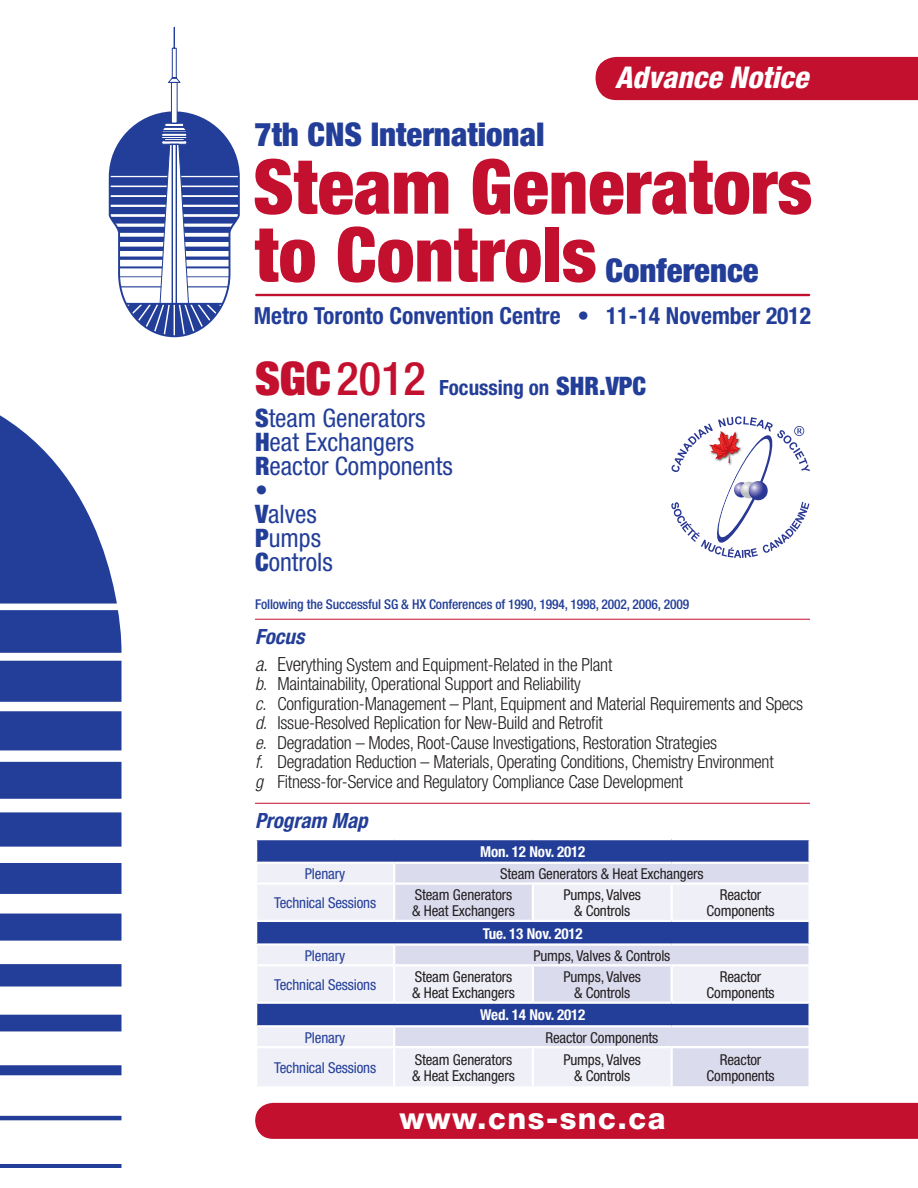
<style>
.page{position:relative;width:918px;height:1188px;background:#fff}
.page>*{position:absolute;margin:0;border:0;box-sizing:border-box;transform-origin:0 0}
.t1{font:900 condensed 75.75px/67.8px "Helvetica Neue";color:#c3102f}
.t2{font:900 condensed 32.85px "Helvetica Neue";color:#233e98}
.t3{font:800 30px "Helvetica Neue";letter-spacing:.05em;color:#fff}
.t4{font:italic 800 condensed 30px "Helvetica Neue";color:#fff}
.t5{font:condensed 25.5px/24px "Helvetica Neue";color:#233e98}
.t6{font:700 condensed 23.55px "Helvetica Neue";color:#233e98}
.t7{font:700 condensed 21px "Helvetica Neue";color:#233e98}
.t8{font:italic 700 condensed 21px "Helvetica Neue";color:#233e98}
.t9{font:300 condensed 18px/19.5px "Helvetica Neue";letter-spacing:-.015em;color:#231f20}
.t10{font:condensed 15px/16.5px "Helvetica Neue";letter-spacing:-.01em;color:#231f20;text-align:center}
.t11{font:condensed 15px "Helvetica Neue";letter-spacing:-.01em;color:#233e98}
.t12{font:700 condensed 15px "Helvetica Neue";letter-spacing:-.01em;color:#fff}
.t13{font:500 condensed 13.5px "Helvetica Neue";letter-spacing:-.01em;color:#233e98}
.s1{font-weight:900;font-stretch:expanded;font-size:46.5px;color:#c3102f}
.s2{font-weight:500;font-size:46.5px;color:#c3102f}
.s3{font-weight:900;font-size:25.5px}
.s4{font-weight:900}
.s5{font-style:italic;font-size:19.5px}
.s6{font-size:19.5px}
.s7{font-style:italic}
</style>
<div class="page">
<svg style="left:108px;top:26px;width:132px;height:312px"></svg>
<hr style="left:256px;top:294px;width:553px;height:2px;background:#c3102f">
<div style="left:255px;top:1103px;width:663px;height:36px;background:#c3102f"></div>
<div style="left:596px;top:57px;width:322px;height:43px;background:#c3102f"></div>
<svg style="left:671px;top:416px;width:139px;height:142px"></svg>
<hr style="left:255px;top:619px;width:555px;height:1px;background:#c3102f">
<div style="left:256px;top:839px;width:554px;height:24px;background:#233e98"></div>
<div style="left:257px;top:864px;width:136px;height:222px;background:#efeff7"></div>
<svg style="left:395px;top:864px;width:413px;height:222px;fill:#dbdbee"></svg>
<svg style="left:257px;top:922px;width:551px;height:103px"></svg>
<hr style="left:255px;top:838px;width:139px;height:2px;background:#fff">
<hr style="left:255px;top:840px;width:2px;height:22px;background:#fff">
<hr style="left:394px;top:838px;width:139px;height:2px;background:#fff">
<hr style="left:533px;top:838px;width:139px;height:2px;background:#fff">
<hr style="left:672px;top:838px;width:139px;height:2px;background:#fff">
<hr style="left:808px;top:840px;width:3px;height:22px;background:#fff">
<hr style="left:255px;top:862px;width:139px;height:2px;background:#fff">
<hr style="left:394px;top:862px;width:139px;height:2px;background:#fff">
<hr style="left:533px;top:862px;width:139px;height:2px;background:#fff">
<hr style="left:672px;top:862px;width:139px;height:2px;background:#fff">
<hr style="left:255px;top:882px;width:139px;height:3px;background:#fff">
<hr style="left:394px;top:882px;width:139px;height:3px;background:#fff">
<hr style="left:533px;top:882px;width:139px;height:3px;background:#fff">
<hr style="left:532px;top:885px;width:2px;height:35px;background:#fff">
<hr style="left:672px;top:882px;width:139px;height:3px;background:#fff">
<hr style="left:670px;top:885px;width:3px;height:35px;background:#fff">
<hr style="left:255px;top:920px;width:139px;height:2px;background:#fff">
<hr style="left:394px;top:920px;width:139px;height:2px;background:#fff">
<hr style="left:533px;top:920px;width:139px;height:2px;background:#fff">
<hr style="left:672px;top:920px;width:139px;height:2px;background:#fff">
<hr style="left:255px;top:943px;width:139px;height:3px;background:#fff">
<hr style="left:394px;top:943px;width:139px;height:3px;background:#fff">
<svg style="left:393px;top:946px;width:2px;height:18px"></svg>
<hr style="left:533px;top:943px;width:139px;height:3px;background:#fff">
<hr style="left:672px;top:943px;width:139px;height:3px;background:#fff">
<hr style="left:255px;top:964px;width:139px;height:2px;background:#fff">
<hr style="left:394px;top:964px;width:139px;height:2px;background:#fff">
<hr style="left:393px;top:966px;width:2px;height:36px;background:#fff">
<hr style="left:533px;top:964px;width:139px;height:2px;background:#fff">
<hr style="left:532px;top:966px;width:2px;height:36px;background:#fff">
<hr style="left:672px;top:964px;width:139px;height:2px;background:#fff">
<hr style="left:670px;top:966px;width:3px;height:36px;background:#fff">
<hr style="left:255px;top:1002px;width:139px;height:2px;background:#fff">
<hr style="left:394px;top:1002px;width:139px;height:2px;background:#fff">
<hr style="left:533px;top:1002px;width:139px;height:2px;background:#fff">
<hr style="left:672px;top:1002px;width:139px;height:2px;background:#fff">
<hr style="left:255px;top:1025px;width:139px;height:2px;background:#fff">
<hr style="left:394px;top:1025px;width:139px;height:2px;background:#fff">
<hr style="left:533px;top:1025px;width:139px;height:2px;background:#fff">
<hr style="left:672px;top:1025px;width:139px;height:2px;background:#fff">
<hr style="left:255px;top:1046px;width:139px;height:2px;background:#fff">
<hr style="left:394px;top:1046px;width:139px;height:2px;background:#fff">
<hr style="left:533px;top:1046px;width:139px;height:2px;background:#fff">
<hr style="left:532px;top:1048px;width:2px;height:38px;background:#fff">
<hr style="left:672px;top:1046px;width:139px;height:2px;background:#fff">
<hr style="left:670px;top:1048px;width:3px;height:38px;background:#fff">
<svg style="left:0;top:415px;width:122px;height:705px;fill:#233e98"></svg>
<hr style="left:0;top:1164px;width:122px;height:4px;background:#233e98">
<hr style="left:255px;top:803px;width:555px;height:1px;background:#c3102f">
<h3 class="t4" style="left:615px;top:59px;width:195px">Advance Notice</h3>
<h2 class="t2" style="left:255px;top:114px;width:291px">7th CNS International</h2>
<h1 class="t1" style="left:253px;top:152px;width:561px">Steam Generators to Controls</h1>
<h2 class="t2" style="left:606px;top:250px;width:155px">Conference</h2>
<h3 class="t6" style="left:254px;top:301px;width:559px">Metro Toronto Convention Centre • 11-14 November 2012</h3>
<p class="t7" style="left:255px;top:374px;width:393px"><span class="s1">SGC</span> <span class="s2">2012</span> Focussing on <span class="s3">SHR.VPC</span></p>
<h3 class="t5" style="left:255px;top:406px;width:199px"><span class="s4">S</span>team Generators<br><span class="s4">H</span>eat Exchangers<br><span class="s4">R</span>eactor Components •<br><span class="s4">V</span>alves<br><span class="s4">P</span>umps<br><span class="s4">C</span>ontrols</h3>
<p class="t13" style="left:255px;top:596px;width:436px">Following the Successful SG &amp; HX Conferences of 1990, 1994, 1998, 2002, 2006, 2009</p>
<p class="t8" style="left:255px;top:623px;width:51px">Focus</p>
<p class="t9" style="left:255px;top:654px;width:550px"><span class="s5">a.</span> <span class="s6">Ever</span>ything System and Equipment-Related in the Plant<br><span class="s7">b.</span> Maintainability, Operational Support and Reliability<br><span class="s7">c.</span> Configuration-Management – Plant, Equipment and Material Requirements and Specs <span class="s7">d.</span> Issue-Resolved Replication for New-Build and Retrofit<br><span class="s7">e.</span> Degradation – Modes, Root-Cause Investigations, Restoration Strategies<br><span class="s7">f.</span> Degradation Reduction – Materials, Operating Conditions, Chemistry Environment<br><span class="s7">g</span> Fitness-for-Service and Regulatory Compliance Case Development</p>
<p class="t8" style="left:255px;top:807px;width:114px">Program Map</p>
<p class="t12" style="left:480px;top:842px;width:107px">Mon. 12 Nov. 2012</p>
<p class="t11" style="left:305px;top:865px;width:42px">Plenary</p>
<p class="t10" style="left:500px;top:865px;width:205px">Steam Generators &amp; Heat Exchangers</p>
<p class="t11" style="left:274px;top:894px;width:104px">Technical Sessions</p>
<p class="t10" style="left:412px;top:886px;width:104px;text-align:left">Steam Generators &amp; Heat Exchangers</p>
<p class="t10" style="left:563px;top:886px;width:79px">Pumps, Valves &amp; Controls</p>
<p class="t10" style="left:707px;top:886px;width:70px">Reactor<br>Components</p>
<p class="t12" style="left:483px;top:924px;width:102px">Tue. 13 Nov. 2012</p>
<p class="t11" style="left:305px;top:947px;width:42px">Plenary</p>
<p class="t10" style="left:533px;top:947px;width:138px">Pumps, Valves &amp; Controls</p>
<p class="t11" style="left:274px;top:976px;width:104px">Technical Sessions</p>
<p class="t10" style="left:412px;top:968px;width:104px;text-align:left">Steam Generators &amp; Heat Exchangers</p>
<p class="t10" style="left:563px;top:968px;width:79px">Pumps, Valves &amp; Controls</p>
<p class="t10" style="left:707px;top:968px;width:70px">Reactor<br>Components</p>
<p class="t12" style="left:480px;top:1006px;width:107px">Wed. 14 Nov. 2012</p>
<p class="t11" style="left:305px;top:1029px;width:42px">Plenary</p>
<p class="t10" style="left:545px;top:1029px;width:114px">Reactor Components</p>
<p class="t11" style="left:274px;top:1059px;width:104px">Technical Sessions</p>
<p class="t10" style="left:412px;top:1051px;width:104px;text-align:left">Steam Generators &amp; Heat Exchangers</p>
<p class="t10" style="left:563px;top:1051px;width:79px">Pumps, Valves &amp; Controls</p>
<p class="t10" style="left:707px;top:1051px;width:70px">Reactor<br>Components</p>
<h3 class="t3" style="left:399px;top:1100px;width:268px">www.cns-snc.ca</h3>
</div>
